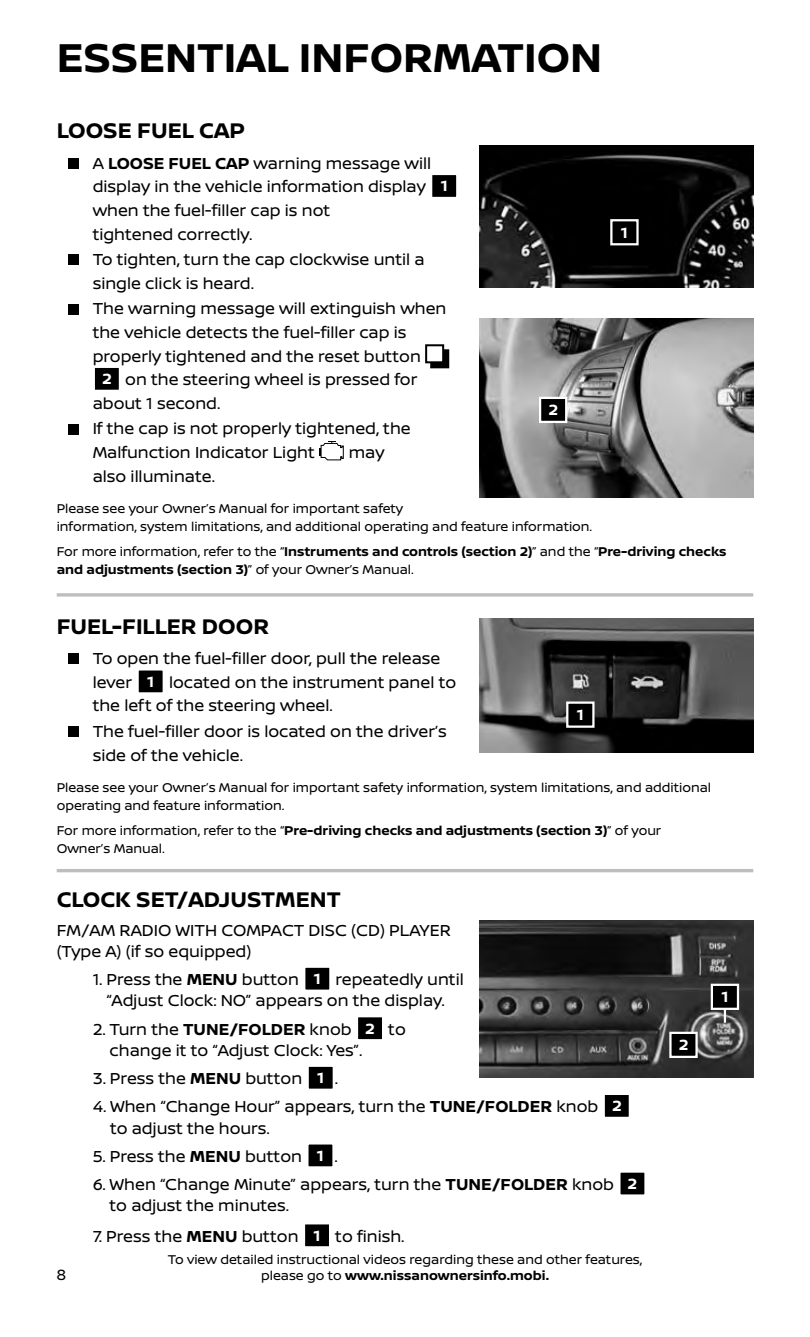
<style>
.page{position:relative;width:810px;height:1337px;background:#fff}
.page>*{position:absolute;margin:0;border:0;box-sizing:border-box;transform-origin:0 0}
.t1{font:700 42.75px "Nissan Brand";color:#000}
.t2{font:700 22.5px "Nissan Brand";color:#000}
.t3{font:16.88px/23.6px "Nissan Brand";color:#000}
.t4{font:700 15.75px "Nissan Brand";color:#fff}
.t5{font:15.75px "Nissan Brand";color:#000}
.t6{font:13.5px/18px "Nissan Brand";color:#000}
.t7{font:700 13.5px/18px "Nissan Brand";color:#000}
.s1{font-weight:700}
.s2{font-weight:700;font-size:15.75px;color:#fff}
.s3{font-weight:400}
</style>
<div class="page">
<div style="left:68px;top:158px;width:10px;height:11px;background:#000"></div>
<div style="left:431px;top:174px;width:26px;height:24px;background:#000"></div>
<div style="left:430px;top:173px;width:28px;height:26px;border:2px solid #fff"></div>
<div style="left:68px;top:255px;width:10px;height:10px;background:#000"></div>
<div style="left:68px;top:304px;width:10px;height:10px;background:#000"></div>
<div style="left:431px;top:350px;width:17px;height:17px;background:#000"></div>
<div style="left:430px;top:349px;width:19px;height:19px;border:2px solid #000"></div>
<div style="left:426px;top:345px;width:17px;height:17px;background:#fff"></div>
<div style="left:425px;top:344px;width:19px;height:19px;border:2px solid #000"></div>
<div style="left:94px;top:367px;width:26px;height:24px;background:#000"></div>
<div style="left:93px;top:366px;width:28px;height:26px;border:2px solid #fff"></div>
<div style="left:68px;top:424px;width:10px;height:10px;background:#000"></div>
<svg style="left:319px;top:441px;width:25px;height:19px"></svg>
<img style="left:480px;top:146px;width:273px;height:141px">
<img style="left:480px;top:318px;width:273px;height:180px">
<div style="left:540px;top:398px;width:26px;height:24px;background:#000"></div>
<div style="left:539px;top:397px;width:28px;height:26px;border:2px solid #fff"></div>
<div style="left:611px;top:220px;width:27px;height:24px;background:#000"></div>
<div style="left:610px;top:219px;width:29px;height:26px;border:2px solid #fff"></div>
<div style="left:68px;top:653px;width:10px;height:11px;background:#000"></div>
<div style="left:138px;top:669px;width:26px;height:24px;background:#000"></div>
<div style="left:137px;top:668px;width:28px;height:26px;border:2px solid #fff"></div>
<div style="left:68px;top:726px;width:10px;height:11px;background:#000"></div>
<img style="left:480px;top:618px;width:273px;height:135px">
<div style="left:567px;top:702px;width:26px;height:24px;background:#000"></div>
<div style="left:566px;top:701px;width:29px;height:26px;border:2px solid #fff"></div>
<div style="left:304px;top:966px;width:26px;height:24px;background:#000"></div>
<div style="left:303px;top:965px;width:29px;height:26px;border:2px solid #fff"></div>
<div style="left:357px;top:1016px;width:26px;height:24px;background:#000"></div>
<div style="left:356px;top:1015px;width:28px;height:26px;border:2px solid #fff"></div>
<div style="left:308px;top:1065px;width:26px;height:24px;background:#000"></div>
<div style="left:307px;top:1064px;width:28px;height:26px;border:2px solid #fff"></div>
<div style="left:604px;top:1093px;width:26px;height:24px;background:#000"></div>
<div style="left:603px;top:1092px;width:28px;height:27px;border:2px solid #fff"></div>
<div style="left:307px;top:1143px;width:27px;height:24px;background:#000"></div>
<div style="left:306px;top:1142px;width:29px;height:26px;border:2px solid #fff"></div>
<div style="left:619px;top:1171px;width:27px;height:24px;background:#000"></div>
<div style="left:618px;top:1170px;width:29px;height:26px;border:2px solid #fff"></div>
<div style="left:304px;top:1223px;width:26px;height:24px;background:#000"></div>
<div style="left:303px;top:1222px;width:28px;height:26px;border:2px solid #fff"></div>
<hr style="left:57px;top:593px;width:696px;height:3px;background:#bcbec0">
<hr style="left:57px;top:869px;width:696px;height:3px;background:#bcbec0">
<img style="left:480px;top:920px;width:273px;height:157px">
<div style="left:670px;top:1032px;width:27px;height:24px;background:#000"></div>
<div style="left:669px;top:1031px;width:29px;height:27px;border:2px solid #fff"></div>
<hr style="left:724px;top:1001px;width:2px;height:21px;background:#fff">
<div style="left:712px;top:984px;width:26px;height:24px;background:#000"></div>
<div style="left:711px;top:983px;width:28px;height:27px;border:2px solid #fff"></div>
<h1 class="t1" style="left:57px;top:27px;width:547px">ESSENTIAL INFORMATION</h1>
<h2 class="t2" style="left:57px;top:114px;width:190px">LOOSE FUEL CAP</h2>
<p class="t3" style="left:93px;top:150px;width:357px">A <span class="s1">LOOSE FUEL CAP</span> warning message will display in the vehicle information display <span class="s2">1 </span>when the fuel-filler cap is not<br>tightened correctly.</p>
<p class="t3" style="left:93px;top:247px;width:333px">To tighten, turn the cap clockwise until a single click is heard.</p>
<p class="t3" style="left:93px;top:296px;width:355px">The warning message will extinguish when</p>
<p class="t3" style="left:93px;top:320px;width:315px">the vehicle detects the fuel-filler cap is</p>
<p class="t3" style="left:93px;top:343px;width:330px">properly tightened and the reset button</p>
<p class="t3" style="left:102px;top:367px;width:317px"><span class="s2">2</span> on the steering wheel is pressed for</p>
<p class="t3" style="left:93px;top:390px;width:129px">about 1 second.</p>
<p class="t3" style="left:93px;top:416px;width:320px">If the cap is not properly tightened, the<br>Malfunction Indicator Light</p>
<p class="t3" style="left:349px;top:440px;width:37px">may</p>
<p class="t4" style="left:548px;top:398px;width:11px">2</p>
<p class="t4" style="left:621px;top:221px;width:9px">1</p>
<p class="t3" style="left:93px;top:463px;width:124px">also illuminate.</p>
<p class="t6" style="left:57px;top:499px;width:537px">Please see your Owner’s Manual for important safety<br>information, system limitations, and additional operating and feature information.</p>
<p class="t7" style="left:57px;top:542px;width:671px"><span class="s3">For more information, refer to the “</span>Instruments and controls (section 2)<span class="s3">” and the “</span>Pre-driving checks and adjustments (section 3)<span class="s3">” of your Owner’s Manual.</span></p>
<h2 class="t2" style="left:57px;top:610px;width:214px">FUEL-FILLER DOOR</h2>
<p class="t3" style="left:93px;top:646px;width:365px">To open the fuel-filler door, pull the release lever <span class="s2">1</span> located on the instrument panel to the left of the steering wheel.</p>
<p class="t3" style="left:93px;top:718px;width:356px">The fuel-filler door is located on the driver’s side of the vehicle.</p>
<p class="t6" style="left:57px;top:778px;width:656px">Please see your Owner’s Manual for important safety information, system limitations, and additional operating and feature information.</p>
<p class="t6" style="left:57px;top:820px;width:606px">For more information, refer to the “<span class="s1">Pre-driving checks and adjustments (section 3)</span>” of your<br>Owner’s Manual.</p>
<p class="t4" style="left:577px;top:703px;width:9px">1</p>
<h2 class="t2" style="left:57px;top:883px;width:286px">CLOCK SET/ADJUSTMENT</h2>
<p class="t3" style="left:57px;top:918px;width:396px;line-height:21.4px">FM/AM RADIO WITH COMPACT DISC (CD) PLAYER (Type A) (if so equipped)</p>
<p class="t3" style="left:93px;top:968px;width:373px;line-height:21.4px;text-align:center">1. Press the <span class="s1">MENU</span> button <span class="s2">1</span> repeatedly until “Adjust Clock: NO” appears on the display.</p>
<p class="t3" style="left:110px;top:1017px;width:298px;line-height:21.4px;text-indent:-17px">2. Turn the <span class="s1">TUNE/FOLDER</span> knob <span class="s2">2</span> to change it to “Adjust Clock: Yes”.</p>
<p class="t3" style="left:93px;top:1065px;width:247px">3. Press the <span class="s1">MENU</span> button <span class="s2">1</span> .</p>
<p class="t3" style="left:110px;top:1095px;width:513px;line-height:21.4px;text-indent:-17px">4. When “Change Hour” appears, turn the <span class="s1">TUNE/FOLDER</span> knob <span class="s2">2 </span>to adjust the hours.</p>
<p class="t3" style="left:93px;top:1143px;width:247px">5. Press the <span class="s1">MENU</span> button <span class="s2">1</span> .</p>
<p class="t3" style="left:110px;top:1172px;width:529px;line-height:21.4px;text-indent:-17px">6. When “Change Minute” appears, turn the <span class="s1">TUNE/FOLDER</span> knob <span class="s2">2 </span>to adjust the minutes.</p>
<p class="t3" style="left:93px;top:1223px;width:313px">7. Press the <span class="s1">MENU</span> button <span class="s2">1</span> to finish.</p>
<p class="t6" style="left:168px;top:1249px;width:476px">To view detailed instructional videos regarding these and other features,</p>
<p class="t5" style="left:57px;top:1263px;width:11px">8</p>
<p class="t7" style="left:261px;top:1266px;width:289px"><span class="s3">please go to</span> www.nissanownersinfo.mobi.</p>
<p class="t4" style="left:679px;top:1033px;width:11px">2</p>
<p class="t4" style="left:721px;top:985px;width:9px">1</p>
</div>
